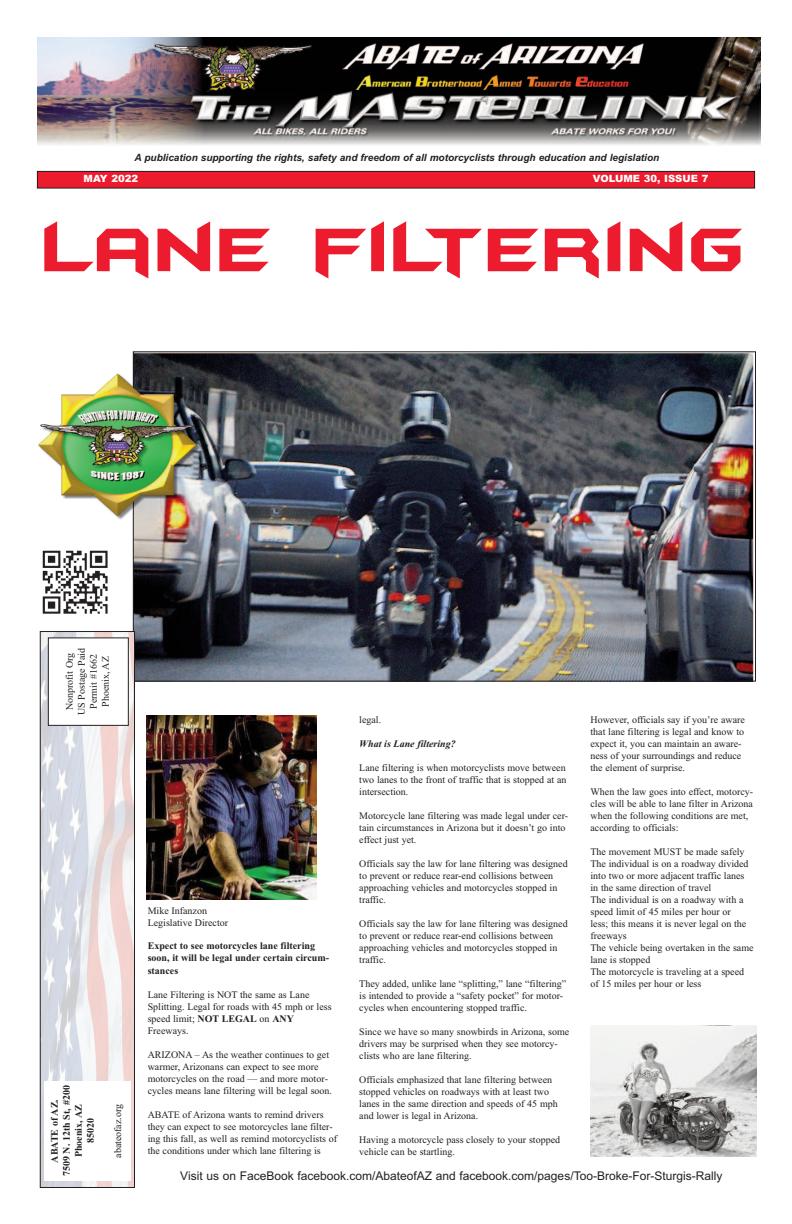
<style>
.page{position:relative;width:792px;height:1224px;background:#fff}
.page>*{position:absolute;margin:0;border:0;box-sizing:border-box;transform-origin:0 0}
.t1{font:72px "Batman Forever Alternate";letter-spacing:.03em;color:#ec1c2e}
.t2{font:12px "Arial";color:#231f20}
.t3{font:10px/12px "Times New Roman";color:#231f20}
.t4{font:700 10px/12px "Times New Roman";color:#231f20;text-align:center}
.t5{font:italic 700 10px "Arial";color:#231f20}
.t6{font:900 10px "Arial";color:#fff}
.t7{font:italic 700 10px "Times New Roman";color:#231f20}
.s1{font-weight:700}
</style>
<div class="page">
<img style="left:135px;top:353px;width:619px;height:327px">
<div style="left:37px;top:171px;width:718px;height:17px;background:#ec1c2e"></div>
<div style="left:37px;top:171px;width:718px;height:18px;border:1px solid #231f20"></div>
<img style="left:42px;top:633px;width:91px;height:553px">
<div style="left:40px;top:631px;width:95px;height:557px;border:1px solid #231f20"></div>
<div style="left:44px;top:1081px;width:86px;height:100px;background:#fff"></div>
<div style="left:48px;top:638px;width:80px;height:87px;background:#fff"></div>
<div style="left:48px;top:637px;width:81px;height:89px;border:1px solid #231f20"></div>
<img style="left:38px;top:38px;width:722px;height:108px">
<img style="left:42px;top:550px;width:66px;height:64px">
<img style="left:38px;top:361px;width:162px;height:172px">
<img style="left:147px;top:715px;width:169px;height:184px">
<img style="left:590px;top:1025px;width:166px;height:131px">
<p class="t5" style="left:135px;top:152px;width:526px">A publication supporting the rights, safety and freedom of all motorcyclists through education and legislation</p>
<p class="t6" style="left:84px;top:173px;width:56px">MAY 2022</p>
<p class="t6" style="left:593px;top:173px;width:117px">VOLUME 30, ISSUE 7</p>
<h1 class="t1" style="left:44px;top:214px;width:705px">LANE FILTERING</h1>
<p class="t3" style="left:63px;top:715px;width:69px;text-align:center;rotate:-90deg">Nonprofit Org<br>US Postage Paid<br>Permit #1662<br>Phoenix, AZ</p>
<p class="t4" style="left:48px;top:1176px;width:93px;rotate:-90deg">ABATE of AZ.<br>7509 N. 12th St, #200<br>Phoenix, AZ<br>85020</p>
<p class="t3" style="left:112px;top:1158px;width:55px;rotate:-90deg">abateofaz.org</p>
<p class="t3" style="left:359px;top:714px;width:23px">legal.</p>
<p class="t7" style="left:359px;top:738px;width:98px">What is Lane filtering?</p>
<p class="t3" style="left:359px;top:762px;width:209px;text-align:justify">Lane filtering is when motorcyclists move between two lanes to the front of traffic that is stopped at an intersection.</p>
<p class="t3" style="left:359px;top:810px;width:210px">Motorcycle lane filtering was made legal under cer&shy;tain circumstances in Arizona but it doesn’t go into effect just yet.</p>
<p class="t3" style="left:359px;top:858px;width:210px">Officials say the law for lane filtering was designed to prevent or reduce rear-end collisions between approaching vehicles and motorcycles stopped in traffic.</p>
<p class="t3" style="left:359px;top:918px;width:210px">Officials say the law for lane filtering was designed to prevent or reduce rear-end collisions between approaching vehicles and motorcycles stopped in traffic.</p>
<p class="t3" style="left:359px;top:978px;width:208px">They added, unlike lane “splitting,” lane “filtering” is intended to provide a “safety pocket” for motor&shy;cycles when encountering stopped traffic.</p>
<p class="t3" style="left:359px;top:1026px;width:212px">Since we have so many snowbirds in Arizona, some drivers may be surprised when they see motorcy&shy;clists who are lane filtering.</p>
<p class="t3" style="left:359px;top:1074px;width:200px">Officials emphasized that lane filtering between stopped vehicles on roadways with at least two lanes in the same direction and speeds of 45 mph and lower is legal in Arizona.</p>
<p class="t3" style="left:359px;top:1134px;width:202px">Having a motorcycle pass closely to your stopped vehicle can be startling.</p>
<p class="t3" style="left:590px;top:714px;width:156px">However, officials say if you’re aware that lane filtering is legal and know to expect it, you can maintain an aware&shy;ness of your surroundings and reduce the element of surprise.</p>
<p class="t3" style="left:591px;top:786px;width:164px">When the law goes into effect, motorcy&shy;cles will be able to lane filter in Arizona when the following conditions are met, according to officials:</p>
<p class="t3" style="left:590px;top:846px;width:165px">The movement MUST be made safely<br>The individual is on a roadway divided into two or more adjacent traffic lanes in the same direction of travel<br>The individual is on a roadway with a speed limit of 45 miles per hour or<br>less; this means it is never legal on the freeways<br>The vehicle being overtaken in the same lane is stopped<br>The motorcycle is traveling at a speed of 15 miles per hour or less</p>
<p class="t3" style="left:148px;top:904px;width:82px">Mike Infanzon<br>Legislative Director</p>
<p class="t4" style="left:148px;top:940px;width:183px;text-align:left">Expect to see motorcycles lane filtering soon, it will be legal under certain circum&shy;stances</p>
<p class="t3" style="left:148px;top:988px;width:185px">Lane Filtering is NOT the same as Lane<br>Splitting. Legal for roads with 45 mph or less speed limit; <span class="s1">NOT LEGAL</span> on <span class="s1">ANY<br></span>Freeways.</p>
<p class="t3" style="left:148px;top:1048px;width:186px">ARIZONA – As the weather continues to get warmer, Arizonans can expect to see more motorcycles on the road — and more motor&shy;cycles means lane filtering will be legal soon.</p>
<p class="t3" style="left:148px;top:1108px;width:191px">ABATE of Arizona wants to remind drivers they can expect to see motorcycles lane filter&shy;ing this fall, as well as remind motorcyclists of the conditions under which lane filtering is</p>
<p class="t2" style="left:180px;top:1169px;width:544px">Visit us on FaceBook facebook.com/AbateofAZ and facebook.com/pages/Too-Broke-For-Sturgis-Rally</p>
</div>
